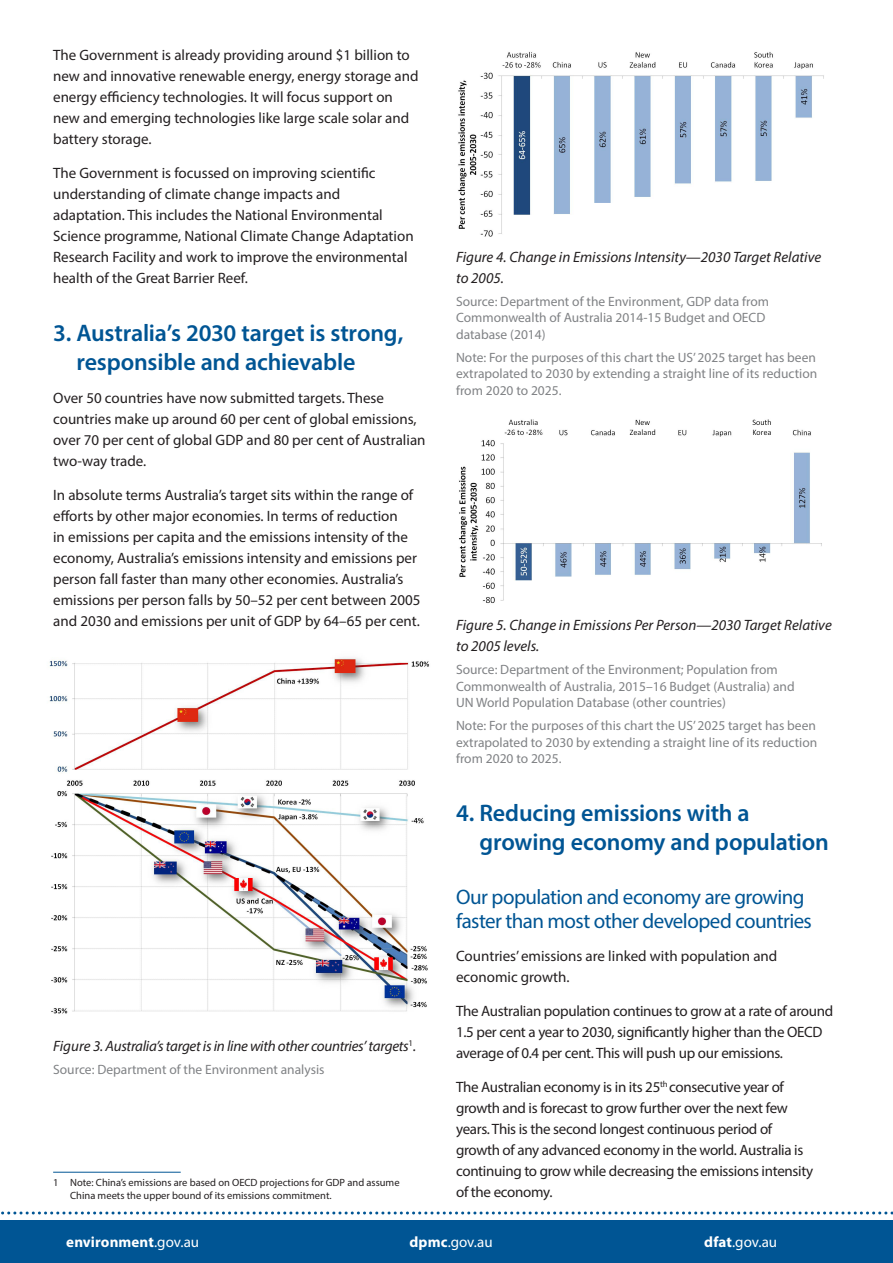
<style>
.page{position:relative;width:893px;height:1263px;background:#fff}
.page>*{position:absolute;margin:0;border:0;box-sizing:border-box;transform-origin:0 0}
.Subhead_2{font:600 24px/28.5px "Myriad Pro";letter-spacing:-.01em;color:#005594}
.Subhead_3{font:21px/24px "Myriad Pro";letter-spacing:-.03em;color:#005594}
.Text{font:15px/21px "Myriad Pro";color:#231f20}
.Text-2{font:15px/21px "Myriad Pro";letter-spacing:-.02em;color:#231f20}
.Text-3{font:italic 15px/21px "Myriad Pro";color:#231f20}
.Text-4{font:italic 15px "Myriad Pro";letter-spacing:-.02em;color:#231f20}
.t1{font:15px "Myriad Pro";letter-spacing:-.005em;color:#fff}
.t2{font:700 15px "Myriad Pro";letter-spacing:.005em;color:#fff}
.disclaimer{font:13.5px/16.5px "Myriad Pro";color:#808285}
.Footnote_text{font:10.5px/13.5px "Myriad Pro";color:#231f20}
.s1{font-weight:400}
.s2{font-weight:700}
</style>
<div class="page">
<div style="left:0;top:1220px;width:893px;height:43px;background:#005594"></div>
<svg style="left:1px;top:1211px;width:892px;height:3px"></svg>
<hr style="left:53px;top:1172px;width:128px;height:1px;background:#005594">
<img style="left:49px;top:657px;width:381px;height:357px">
<img style="left:458px;top:51px;width:366px;height:186px">
<img style="left:459px;top:419px;width:363px;height:185px">
<p class="Text" style="left:53px;top:44px;width:367px">The Government is already providing around $1 billion to new and innovative renewable energy, energy storage and energy efficiency technologies. It will focus support on new and emerging technologies like large scale solar and battery storage.</p>
<p class="Text" style="left:53px;top:162px;width:362px">The Government is focussed on improving scientific understanding of climate change impacts and adaptation. This includes the National Environmental Science programme, National Climate Change Adaptation Research Facility and work to improve the environmental health of the Great Barrier Reef.</p>
<h2 class="Subhead_2" style="left:76px;top:318px;width:328px;text-indent:-23px">3. Australia’s 2030 target is strong, responsible and achievable</h2>
<p class="Text" style="left:53px;top:388px;width:374px">Over 50 countries have now submitted targets. These countries make up around 60 per cent of global emissions, over 70 per cent of global GDP and 80 per cent of Australian two-way trade.</p>
<p class="Text" style="left:53px;top:484px;width:369px">In absolute terms Australia’s target sits within the range of efforts by other major economies. In terms of reduction<br>in emissions per capita and the emissions intensity of the economy, Australia’s emissions intensity and emissions per person fall faster than many other economies. Australia’s emissions per person falls by 50–52 per cent between 2005 and 2030 and emissions per unit of GDP by 64–65 per cent.</p>
<p class="Text-4" style="left:53px;top:1036px;width:364px">Figure 3. Australia’s target is in line with other countries’ targets<sup>1</sup>.</p>
<p class="disclaimer" style="left:53px;top:1061px;width:273px">Source: Department of the Environment analysis</p>
<p class="Footnote_text" style="left:70px;top:1175px;width:331px;text-indent:-17px">1 Note: China’s emissions are based on OECD projections for GDP and assume<br>China meets the upper bound of its emissions commitment.</p>
<p class="Text-3" style="left:456px;top:246px;width:367px">Figure 4. Change in Emissions Intensity—2030 Target Relative to 2005.</p>
<p class="disclaimer" style="left:456px;top:293px;width:314px">Source: Department of the Environment, GDP data from<br>Commonwealth of Australia 2014-15 Budget and OECD database (2014)</p>
<p class="disclaimer" style="left:456px;top:349px;width:363px;text-align:justify">Note: For the purposes of this chart the US’ 2025 target has been extrapolated to 2030 by extending a straight line of its reduction from 2020 to 2025.</p>
<p class="Text-3" style="left:456px;top:614px;width:377px">Figure 5. Change in Emissions Per Person—2030 Target Relative to 2005 levels.</p>
<p class="disclaimer" style="left:456px;top:661px;width:340px">Source: Department of the Environment; Population from<br>Commonwealth of Australia, 2015–16 Budget (Australia) and<br>UN World Population Database (other countries)</p>
<p class="disclaimer" style="left:456px;top:717px;width:363px;text-align:justify">Note: For the purposes of this chart the US’ 2025 target has been extrapolated to 2030 by extending a straight line of its reduction from 2020 to 2025.</p>
<h2 class="Subhead_2" style="left:479px;top:798px;width:351px;text-indent:-23px">4. Reducing emissions with a growing economy and population</h2>
<h3 class="Subhead_3" style="left:456px;top:884px;width:357px">Our population and economy are growing faster than most other developed countries</h3>
<p class="Text" style="left:456px;top:945px;width:323px">Countries’ emissions are linked with population and economic growth.</p>
<p class="Text-2" style="left:456px;top:1000px;width:379px">The Australian population continues to grow at a rate of around<br>1.5 per cent a year to 2030, significantly higher than the OECD average of 0.4 per cent. This will push up our emissions.</p>
<p class="Text-2" style="left:456px;top:1076px;width:359px">The Australian economy is in its 25<sup>th</sup> consecutive year of growth and is forecast to grow further over the next few years. This is the second longest continuous period of growth of any advanced economy in the world. Australia is continuing to grow while decreasing the emissions intensity of the economy.</p>
<p class="t2" style="left:66px;top:1232px;width:134px">environment<span class="s1">.gov.au</span></p>
<p class="t1" style="left:410px;top:1233px;width:85px"><span class="s2">dpmc</span>.gov.au</p>
<p class="t1" style="left:704px;top:1233px;width:74px"><span class="s2">dfat</span>.gov.au</p>
</div>
